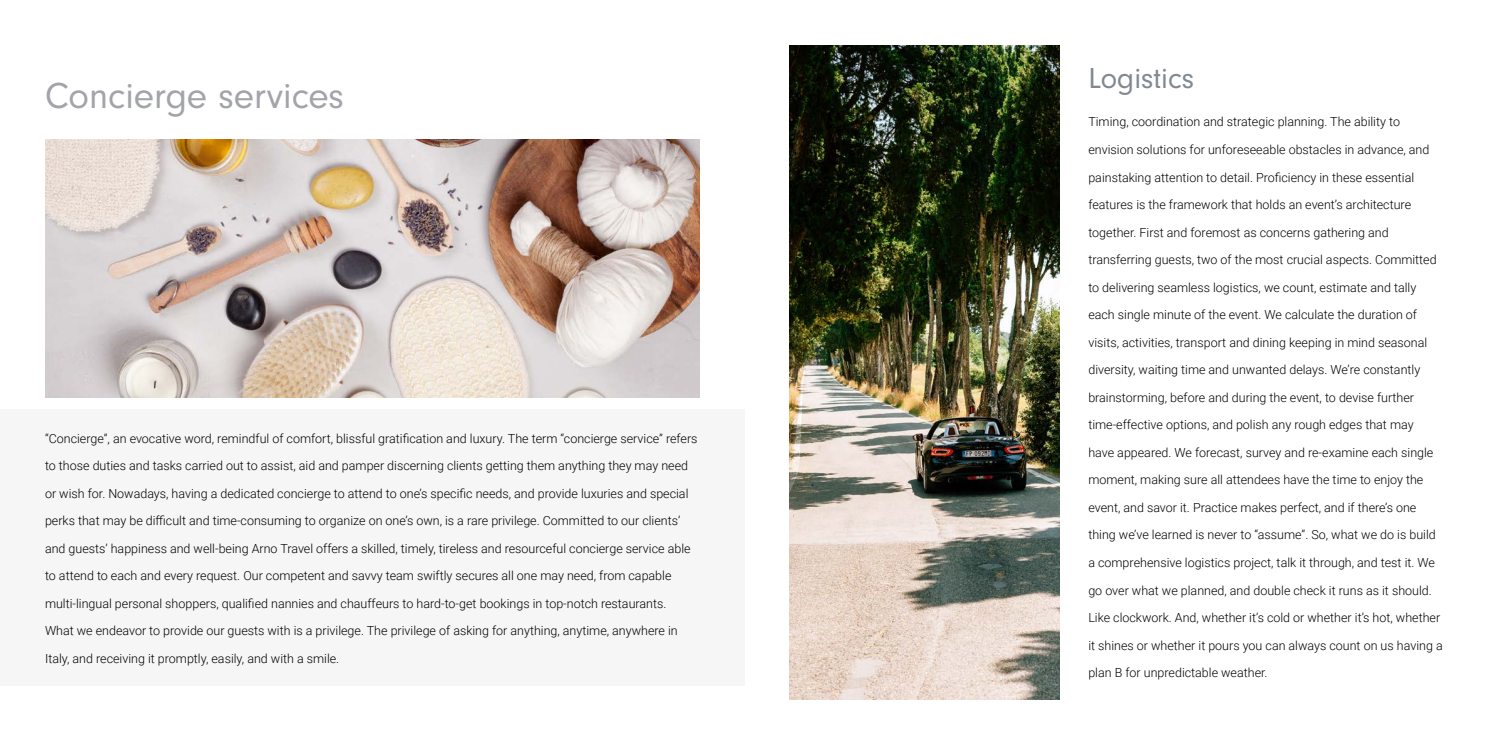
<style>
.page{position:relative;width:1489px;height:745px;background:#fff}
.page>*{position:absolute;margin:0;border:0;box-sizing:border-box;transform-origin:0 0}
.t1{font:37.5px "Neuzeit Gro";color:#a2a4a9}
.t2{font:30px "Neuzeit Gro";color:#808992}
.t3{font:300 12.5px/27.5px "Roboto";color:#000}
</style>
<div class="page">
<div style="left:0;top:409px;width:744px;height:276px;background:#f7f6f7"></div>
<img style="left:45px;top:139px;width:654px;height:258px">
<img style="left:789px;top:45px;width:270px;height:654px">
<h1 class="t1" style="left:45px;top:76px;width:300px">Concierge services</h1>
<p class="t3" style="left:45px;top:423px;width:654px">“Concierge”, an evocative word, remindful of comfort, blissful gratification and luxury. The term “concierge service” refers</p>
<p class="t3" style="left:45px;top:451px;width:644px">to those duties and tasks carried out to assist, aid and pamper discerning clients getting them anything they may need</p>
<p class="t3" style="left:45px;top:478px;width:645px">or wish for. Nowadays, having a dedicated concierge to attend to one’s specific needs, and provide luxuries and special</p>
<p class="t3" style="left:45px;top:506px;width:636px">perks that may be difficult and time-consuming to organize on one’s own, is a rare privilege. Committed to our clients’</p>
<p class="t3" style="left:45px;top:533px;width:647px">and guests’ happiness and well-being Arno Travel offers a skilled, timely, tireless and resourceful concierge service able</p>
<p class="t3" style="left:45px;top:561px;width:628px">to attend to each and every request. Our competent and savvy team swiftly secures all one may need, from capable</p>
<p class="t3" style="left:45px;top:588px;width:623px">multi-lingual personal shoppers, qualified nannies and chauffeurs to hard-to-get bookings in top-notch restaurants.</p>
<p class="t3" style="left:45px;top:616px;width:634px">What we endeavor to provide our guests with is a privilege. The privilege of asking for anything, anytime, anywhere in</p>
<p class="t3" style="left:45px;top:643px;width:296px">Italy, and receiving it promptly, easily, and with a smile.</p>
<h2 class="t2" style="left:1088px;top:62px;width:107px">Logistics</h2>
<p class="t3" style="left:1088px;top:108px;width:313px">Timing, coordination and strategic planning. The ability to</p>
<p class="t3" style="left:1088px;top:135px;width:342px">envision solutions for unforeseeable obstacles in advance, and</p>
<p class="t3" style="left:1088px;top:163px;width:327px">painstaking attention to detail. Proficiency in these essential</p>
<p class="t3" style="left:1088px;top:190px;width:324px">features is the framework that holds an event’s architecture</p>
<p class="t3" style="left:1088px;top:218px;width:302px">together. First and foremost as concerns gathering and</p>
<p class="t3" style="left:1088px;top:245px;width:350px">transferring guests, two of the most crucial aspects. Committed</p>
<p class="t3" style="left:1088px;top:273px;width:329px">to delivering seamless logistics, we count, estimate and tally</p>
<p class="t3" style="left:1088px;top:300px;width:330px">each single minute of the event. We calculate the duration of</p>
<p class="t3" style="left:1088px;top:328px;width:340px">visits, activities, transport and dining keeping in mind seasonal</p>
<p class="t3" style="left:1088px;top:355px;width:333px">diversity, waiting time and unwanted delays. We’re constantly</p>
<p class="t3" style="left:1088px;top:383px;width:327px">brainstorming, before and during the event, to devise further</p>
<p class="t3" style="left:1088px;top:410px;width:327px">time-effective options, and polish any rough edges that may</p>
<p class="t3" style="left:1088px;top:438px;width:346px">have appeared. We forecast, survey and re-examine each single</p>
<p class="t3" style="left:1088px;top:465px;width:336px">moment, making sure all attendees have the time to enjoy the</p>
<p class="t3" style="left:1088px;top:493px;width:349px">event, and savor it. Practice makes perfect, and if there’s one thing we’ve learned is never to “assume”. So, what we do is build</p>
<p class="t3" style="left:1088px;top:548px;width:348px">a comprehensive logistics project, talk it through, and test it. We</p>
<p class="t3" style="left:1088px;top:575px;width:345px">go over what we planned, and double check it runs as it should.</p>
<p class="t3" style="left:1088px;top:603px;width:353px">Like clockwork. And, whether it’s cold or whether it’s hot, whether</p>
<p class="t3" style="left:1088px;top:630px;width:356px">it shines or whether it pours you can always count on us having a</p>
<p class="t3" style="left:1088px;top:658px;width:181px">plan B for unpredictable weather.</p>
</div>
